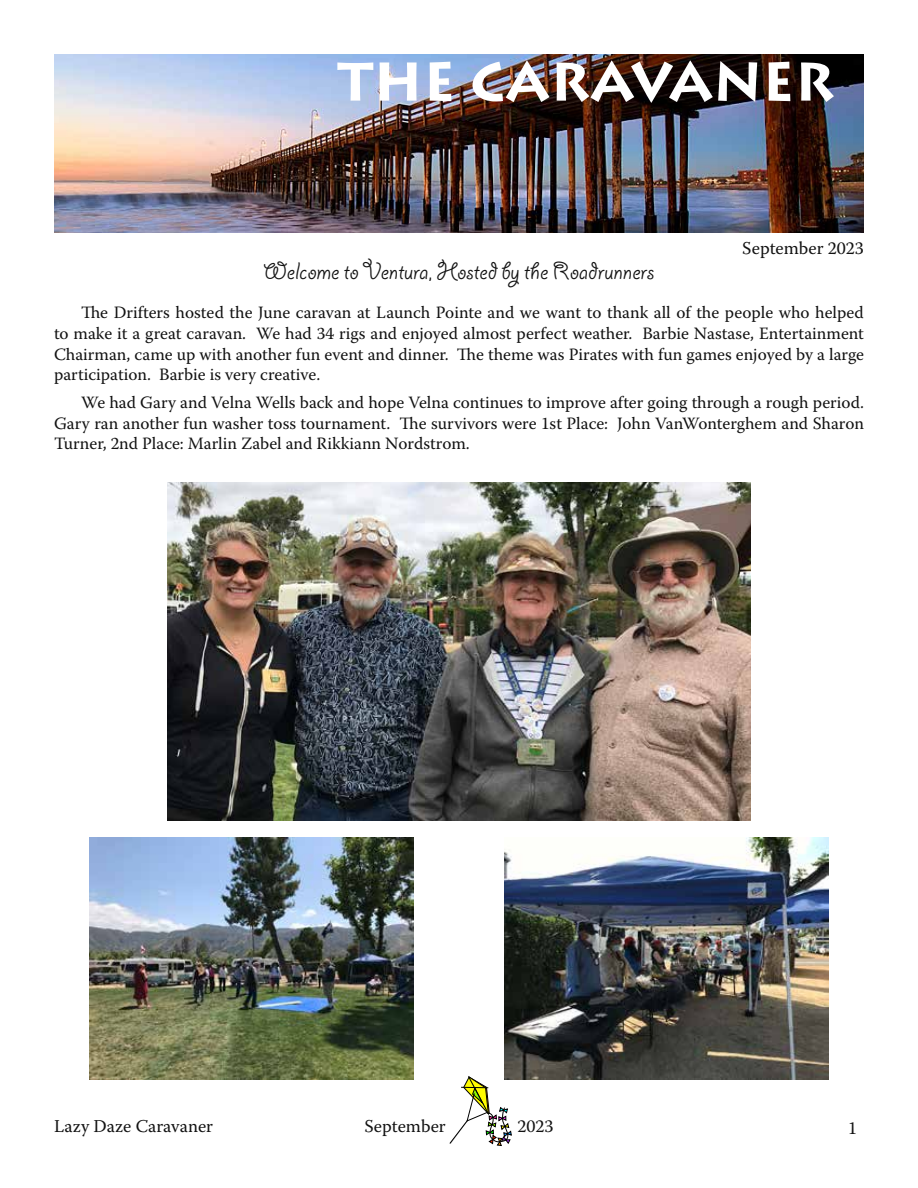
<style>
.page{position:relative;width:918px;height:1188px;background:#fff}
.page>*{position:absolute;margin:0;border:0;box-sizing:border-box;transform-origin:0 0}
.t1{font:700 54px "Lithos Pro";color:#fff}
.t2{font:27px "Giddyup Std";color:#121212}
.t3{font:18px "Warnock Pro";color:#121212}
.t4{font:17.25px/20.7px "Warnock Pro";color:#121212;text-align:justify}
</style>
<div class="page">
<svg style="left:450px;top:1076px;width:62px;height:70px"></svg>
<img style="left:54px;top:54px;width:810px;height:179px">
<img style="left:167px;top:482px;width:584px;height:338px">
<img style="left:90px;top:837px;width:324px;height:243px">
<img style="left:504px;top:837px;width:324px;height:243px">
<h1 class="t1" style="left:338px;top:49px;width:498px">THE CARAVANER</h1>
<h2 class="t2" style="left:263px;top:256px;width:393px">Welcome to Ventura, Hosted by the Roadrunners</h2>
<p class="t3" style="left:742px;top:237px;width:123px">September 2023</p>
<p class="t4" style="left:54px;top:302px;width:812px;text-indent:27px">The Drifters hosted the June caravan at Launch Pointe and we want to thank all of the people who helped to make it a great caravan. We had 34 rigs and enjoyed almost perfect weather. Barbie Nastase, Entertainment Chairman, came up with another fun event and dinner. The theme was Pirates with fun games enjoyed by a large participation. Barbie is very creative.</p>
<p class="t4" style="left:54px;top:392px;width:812px;text-indent:27px">We had Gary and Velna Wells back and hope Velna continues to improve after going through a rough period.<br>Gary ran another fun washer toss tournament. The survivors were 1st Place: John VanWonterghem and Sharon Turner, 2nd Place: Marlin Zabel and Rikkiann Nordstrom.</p>
<p class="t3" style="left:54px;top:1115px;width:161px">Lazy Daze Caravaner</p>
<p class="t3" style="left:364px;top:1115px;width:83px">September</p>
<p class="t3" style="left:517px;top:1115px;width:38px">2023</p>
<p class="t3" style="left:848px;top:1117px;width:11px">1</p>
</div>
